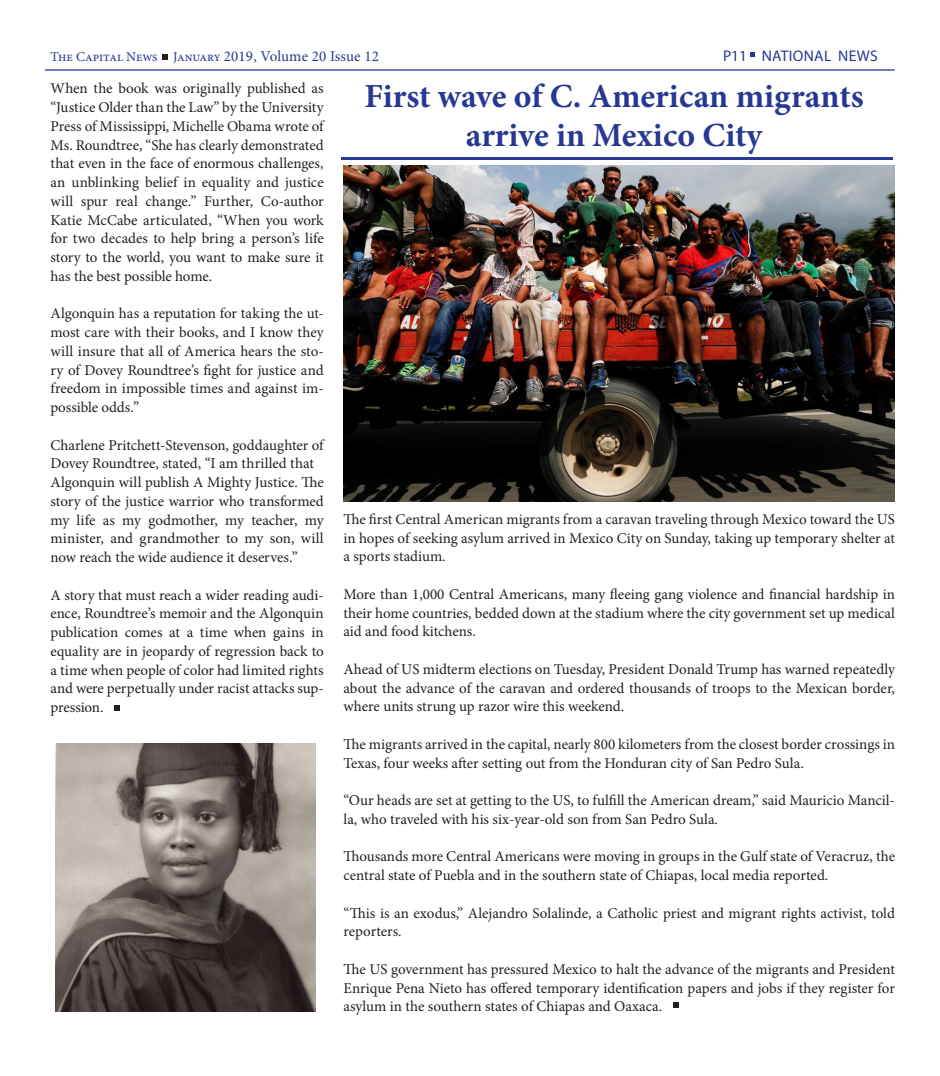
<style>
.page{position:relative;width:940px;height:1076px;background:#fff}
.page>*{position:absolute;margin:0;border:0;box-sizing:border-box;transform-origin:0 0}
.t1{font:700 33.75px "Minion Pro";color:#263893}
.t2{font:15.5px "Myriad Pro";letter-spacing:.02em;color:#263893}
.Body_TEXT{font:15px/18.8px "Minion Pro";letter-spacing:-.005em;color:#231f20;text-align:justify}
.t3{font:13.5px "Minion Pro";letter-spacing:-.01em;color:#263893}
.s1{font-size:15px}
</style>
<div class="page">
<hr style="left:45px;top:69px;width:849px;height:2px;background:#263893">
<svg style="left:750px;top:52px;width:5px;height:5px"></svg>
<svg style="left:162px;top:54px;width:5px;height:6px"></svg>
<svg style="left:114px;top:705px;width:6px;height:5px"></svg>
<img style="left:56px;top:743px;width:259px;height:268px">
<hr style="left:341px;top:158px;width:551px;height:2px;background:#263893">
<svg style="left:673px;top:1002px;width:6px;height:6px"></svg>
<img style="left:343px;top:165px;width:552px;height:336px">
<p class="t3" style="left:50px;top:48px;width:330px">The Capital News January <span class="s1">2019, Volume 20 Issue 12</span></p>
<p class="t2" style="left:723px;top:46px;width:156px">P11 NATIONAL NEWS</p>
<p class="Body_TEXT" style="left:50px;top:79px;width:275px">When the book was originally published as “Justice Older than the Law” by the University Press of Mississippi, Michelle Obama wrote of Ms. Roundtree, “She has clearly demonstrated that even in the face of enormous challenges, an unblinking belief in equality and justice will spur real change.” Further, Co-author Katie McCabe articulated, “When you work for two decades to help bring a person’s life story to the world, you want to make sure it has the best possible home.</p>
<p class="Body_TEXT" style="left:50px;top:304px;width:275px">Algonquin has a reputation for taking the ut&shy;most care with their books, and I know they will insure that all of America hears the sto&shy;ry of Dovey Roundtree’s fight for justice and freedom in impossible times and against im&shy;possible odds.”</p>
<p class="Body_TEXT" style="left:50px;top:435px;width:275px">Charlene Pritchett-Stevenson, goddaughter of<br>Dovey Roundtree, stated, “I am thrilled that</p>
<p class="Body_TEXT" style="left:50px;top:473px;width:275px">Algonquin will publish A Mighty Justice. The story of the justice warrior who transformed my life as my godmother, my teacher, my minister, and grandmother to my son, will now reach the wide audience it deserves.”</p>
<p class="Body_TEXT" style="left:50px;top:585px;width:275px">A story that must reach a wider reading audi&shy;ence, Roundtree’s memoir and the Algonquin publication comes at a time when gains in equality are in jeopardy of regression back to a time when people of color had limited rights and were perpetually under racist attacks sup&shy;pression.</p>
<p class="t1" style="left:364px;top:72px;width:501px">First wave of C. American migrants</p>
<p class="t1" style="left:466px;top:111px;width:298px">arrive in Mexico City</p>
<p class="Body_TEXT" style="left:343px;top:510px;width:553px">The first Central American migrants from a caravan traveling through Mexico toward the US in hopes of seeking asylum arrived in Mexico City on Sunday, taking up temporary shelter at a sports stadium.</p>
<p class="Body_TEXT" style="left:343px;top:585px;width:553px">More than 1,000 Central Americans, many fleeing gang violence and financial hardship in their home countries, bedded down at the stadium where the city government set up medical aid and food kitchens.</p>
<p class="Body_TEXT" style="left:343px;top:660px;width:553px">Ahead of US midterm elections on Tuesday, President Donald Trump has warned repeatedly about the advance of the caravan and ordered thousands of troops to the Mexican border, where units strung up razor wire this weekend.</p>
<p class="Body_TEXT" style="left:343px;top:735px;width:553px">The migrants arrived in the capital, nearly 800 kilometers from the closest border crossings in<br>Texas, four weeks after setting out from the Honduran city of San Pedro Sula.</p>
<p class="Body_TEXT" style="left:343px;top:791px;width:553px">“Our heads are set at getting to the US, to fulfill the American dream,” said Mauricio Mancil&shy;la, who traveled with his six-year-old son from San Pedro Sula.</p>
<p class="Body_TEXT" style="left:343px;top:847px;width:553px">Thousands more Central Americans were moving in groups in the Gulf state of Veracruz, the central state of Puebla and in the southern state of Chiapas, local media reported.</p>
<p class="Body_TEXT" style="left:343px;top:904px;width:553px">“This is an exodus,” Alejandro Solalinde, a Catholic priest and migrant rights activist, told reporters.</p>
<p class="Body_TEXT" style="left:343px;top:960px;width:553px">The US government has pressured Mexico to halt the advance of the migrants and President Enrique Pena Nieto has offered temporary identification papers and jobs if they register for asylum in the southern states of Chiapas and Oaxaca.</p>
</div>
